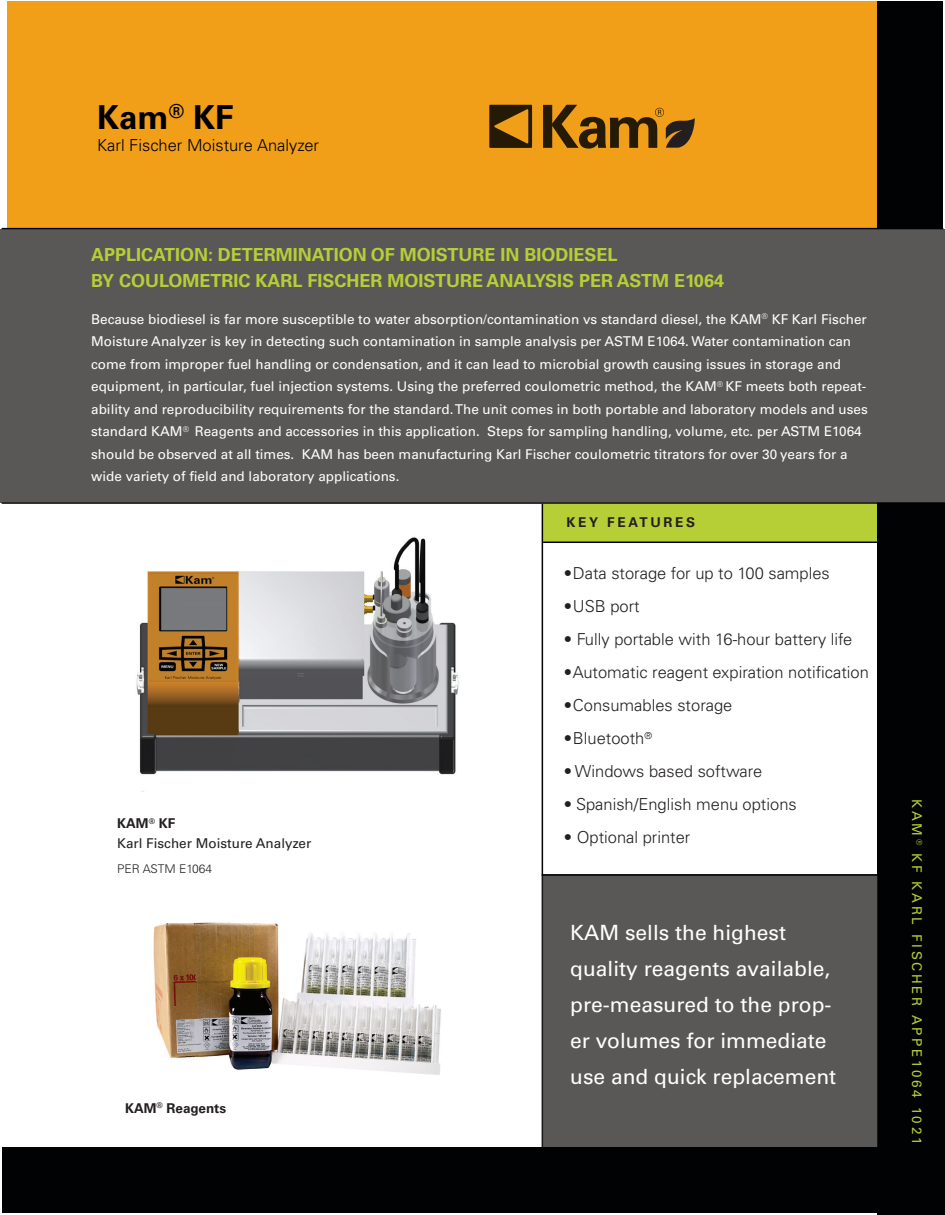
<style>
.page{position:relative;width:945px;height:1215px;background:#fff}
.page>*{position:absolute;margin:0;border:0;box-sizing:border-box;transform-origin:0 0}
.t1{font:700 33px "Univers LT Pro 65";color:#000}
.t2{font:21px/36px "Univers LT Pro 55 Roman";color:#fff}
.t3{font:700 18px/25.5px "Univers LT Pro 65";color:#b7cf36}
.t4{font:300 16.5px "Univers LT Pro 45";color:#231f20}
.t5{font:300 16.5px "Univers LT Pro 45";color:#000}
.t6{font:13.5px/22.5px "Univers LT Pro 55 Roman";color:#fff}
.t7{font:13.5px "Univers LT Pro 55 Roman";letter-spacing:.2em;color:#b7cf36}
.t8{font:13.5px "Univers LT Pro 55 Roman";color:#231f20}
.t9{font:700 13.5px "Univers LT Pro 65";color:#231f20}
.t10{font:700 13.5px "Univers LT Pro 65";letter-spacing:.2em;color:#231f20}
.t11{font:300 12px "Univers LT Pro 45";color:#231f20}
</style>
<div class="page">
<div style="left:542px;top:504px;width:336px;height:38px;background:#b7cf36"></div>
<div style="left:7px;top:2px;width:874px;height:227px;background:#f19e19"></div>
<img style="left:136px;top:537px;width:323px;height:255px">
<div style="left:878px;top:502px;width:67px;height:713px;background:#010203"></div>
<hr style="left:2px;top:228px;width:941px;height:1px;background:#010203">
<svg style="left:489px;top:105px;width:43px;height:43px"></svg>
<hr style="left:2px;top:502px;width:943px;height:2px;background:#010203">
<hr style="left:543px;top:542px;width:394px;height:1px;background:#010203">
<hr style="left:542px;top:504px;width:1px;height:653px;background:#010203">
<div style="left:542px;top:874px;width:336px;height:274px;background:#5a5757"></div>
<img style="left:153px;top:922px;width:288px;height:153px">
<div style="left:2px;top:1148px;width:941px;height:65px;background:#010203"></div>
<hr style="left:542px;top:874px;width:394px;height:2px;background:#010203">
<div style="left:0;top:229px;width:945px;height:274px;background:#5a5757"></div>
<div style="left:878px;top:2px;width:65px;height:226px;background:#010203"></div>
<svg style="left:543px;top:105px;width:152px;height:44px"></svg>
<h1 class="t1" style="left:97px;top:97px;width:138px">Kam<sup>®</sup> KF</h1>
<p class="t5" style="left:97px;top:135px;width:223px">Karl Fischer Moisture Analyzer</p>
<h3 class="t3" style="left:91px;top:242px;width:634px">APPLICATION: DETERMINATION OF MOISTURE IN BIODIESEL<br>BY COULOMETRIC KARL FISCHER MOISTURE ANALYSIS PER ASTM E1064</h3>
<p class="t6" style="left:91px;top:308px;width:778px">Because biodiesel is far more susceptible to water absorption/contamination vs standard diesel, the KAM<sup>®</sup> KF Karl Fischer Moisture Analyzer is key in detecting such contamination in sample analysis per ASTM E1064. Water contamination can come from improper fuel handling or condensation, and it can lead to microbial growth causing issues in storage and equipment, in particular, fuel injection systems. Using the preferred coulometric method, the KAM<sup>®</sup> KF meets both repeat&shy;ability and reproducibility requirements for the standard. The unit comes in both portable and laboratory models and uses standard KAM<sup>®</sup> Reagents and accessories in this application. Steps for sampling handling, volume, etc. per ASTM E1064 should be observed at all times. KAM has been manufacturing Karl Fischer coulometric titrators for over 30 years for a wide variety of field and laboratory applications.</p>
<p class="t9" style="left:117px;top:816px;width:60px">KAM<sup>®</sup> KF</p>
<p class="t8" style="left:117px;top:835px;width:196px">Karl Fischer Moisture Analyzer</p>
<p class="t11" style="left:117px;top:861px;width:96px">PER ASTM E1064</p>
<p class="t9" style="left:125px;top:1100px;width:103px">KAM<sup>®</sup> Reagents</p>
<p class="t10" style="left:566px;top:514px;width:130px">KEY FEATURES</p>
<p class="t4" style="left:564px;top:563px;width:267px">•Data storage for up to 100 samples</p>
<p class="t4" style="left:564px;top:596px;width:77px">•USB port</p>
<p class="t4" style="left:564px;top:629px;width:290px">• Fully portable with 16-hour battery life</p>
<p class="t4" style="left:564px;top:662px;width:307px">•Automatic reagent expiration notification</p>
<p class="t4" style="left:564px;top:695px;width:170px">•Consumables storage</p>
<p class="t4" style="left:564px;top:728px;width:90px">•Bluetooth<sup>®</sup></p>
<p class="t4" style="left:564px;top:761px;width:200px">• Windows based software</p>
<p class="t4" style="left:564px;top:794px;width:234px">• Spanish/English menu options</p>
<p class="t4" style="left:564px;top:827px;width:128px">• Optional printer</p>
<h2 class="t2" style="left:570px;top:915px;width:268px">KAM sells the highest quality reagents available, pre-measured to the prop&shy;er volumes for immediate use and quick replacement</h2>
<p class="t7" style="left:925px;top:799px;width:347px;rotate:90deg">KAM <sup>®</sup> KF KARL FISCHER APPE1064 1021</p>
</div>
